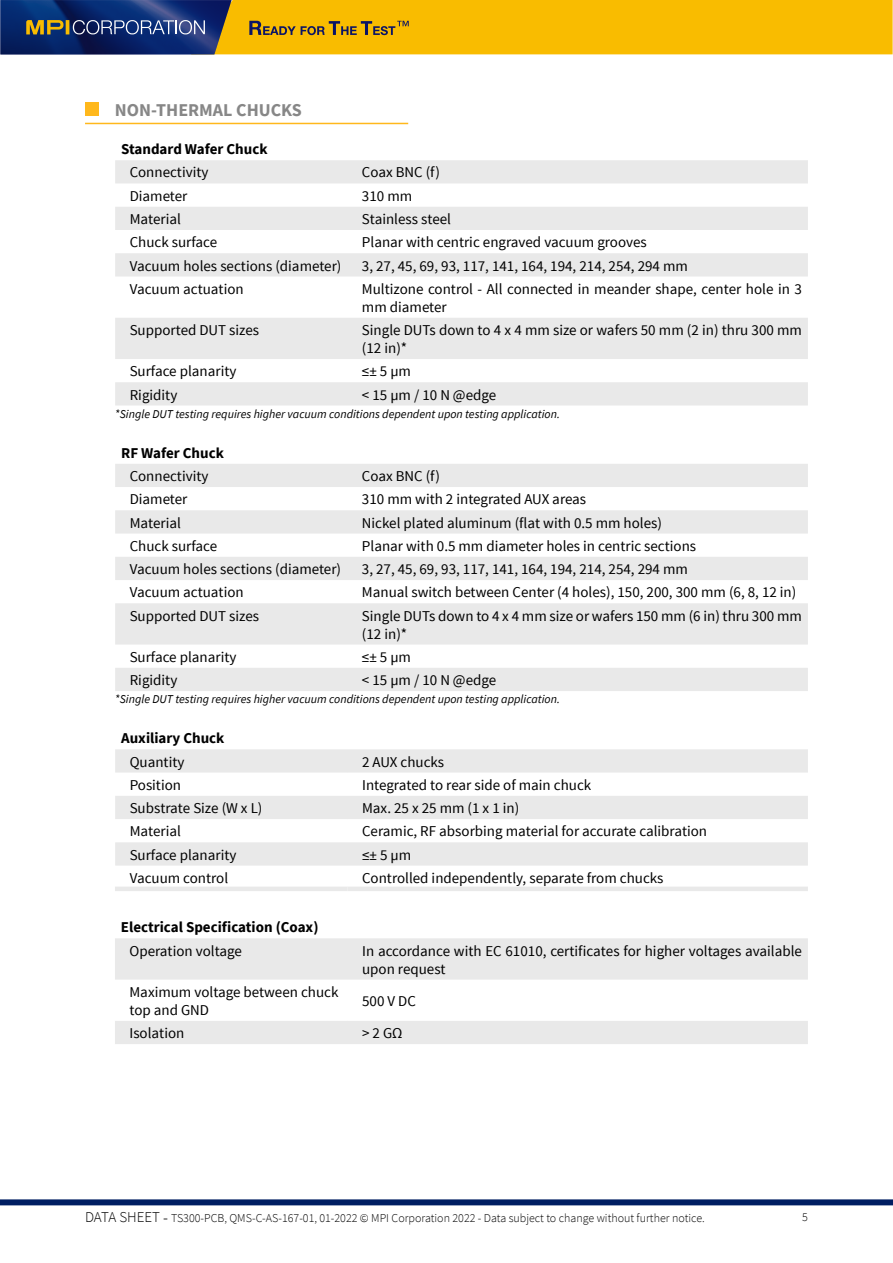
<style>
.page{position:relative;width:893px;height:1263px;background:#fff}
.page>*{position:absolute;margin:0;border:0;box-sizing:border-box;transform-origin:0 0}
.t1{font:700 18px "Source Sans Pro";color:#878787}
.t2{font:15px/18px "Source Sans Pro";color:#000}
.t3{font:700 15px "Source Sans Pro";color:#000}
.t4{font:italic 12px "Source Sans Pro";color:#000}
.t5{font:300 12px "Source Sans Pro";color:#000}
.s1{font-size:15px}
.s2{font-size:16.5px}
</style>
<div class="page">
<svg style="left:0;top:0;width:893px;height:54px;background:#bf981d"></svg>
<div style="left:0;top:1199px;width:893px;height:6px;background:#001e62"></div>
<svg style="left:115px;top:160px;width:693px;height:245px;fill:#e9e9e9"></svg>
<svg style="left:115px;top:464px;width:693px;height:227px;fill:#e9e9e9"></svg>
<svg style="left:115px;top:749px;width:693px;height:116px;fill:#e9e9e9"></svg>
<div style="left:115px;top:886px;width:233px;height:5px;background:#e9e9e9"></div>
<div style="left:348px;top:886px;width:460px;height:5px;background:#e9e9e9"></div>
<svg style="left:115px;top:938px;width:693px;height:106px;fill:#e9e9e9"></svg>
<hr style="left:85px;top:123px;width:323px;height:1px;background:#ffb81c">
<div style="left:85px;top:102px;width:14px;height:14px;background:#ffb81c"></div>
<p class="t1" style="left:115px;top:97px;width:188px">NON-THERMAL CHUCKS</p>
<p class="t3" style="left:121px;top:139px;width:148px">Standard Wafer Chuck</p>
<p class="t2" style="left:130px;top:164px;width:80px">Connectivity</p>
<p class="t2" style="left:362px;top:164px;width:79px">Coax BNC (f)</p>
<p class="t2" style="left:130px;top:187px;width:59px">Diameter</p>
<p class="t2" style="left:362px;top:187px;width:52px">310 mm</p>
<p class="t2" style="left:130px;top:210px;width:53px">Material</p>
<p class="t2" style="left:362px;top:210px;width:91px">Stainless steel</p>
<p class="t2" style="left:130px;top:234px;width:89px">Chuck surface</p>
<p class="t2" style="left:362px;top:234px;width:286px">Planar with centric engraved vacuum grooves</p>
<p class="t2" style="left:130px;top:257px;width:213px">Vacuum holes sections (diameter)</p>
<p class="t2" style="left:362px;top:257px;width:327px">3, 27, 45, 69, 93, 117, 141, 164, 194, 214, 254, 294 mm</p>
<p class="t2" style="left:130px;top:280px;width:116px">Vacuum actuation</p>
<p class="t2" style="left:362px;top:280px;width:441px">Multizone control - All connected in meander shape, center hole in 3 mm diameter</p>
<p class="t2" style="left:130px;top:321px;width:131px">Supported DUT sizes</p>
<p class="t2" style="left:362px;top:321px;width:441px">Single DUTs down to 4 x 4 mm size or wafers 50 mm (2 in) thru 300 mm (12 in)*</p>
<p class="t2" style="left:130px;top:363px;width:108px">Surface planarity</p>
<p class="t2" style="left:362px;top:363px;width:51px">≤± 5 µm</p>
<p class="t2" style="left:130px;top:386px;width:49px">Rigidity</p>
<p class="t2" style="left:362px;top:386px;width:136px">&lt; 15 µm / 10 N @edge</p>
<p class="t4" style="left:115px;top:406px;width:447px">*Single DUT testing requires higher vacuum conditions dependent upon testing application.</p>
<p class="t3" style="left:121px;top:443px;width:104px">RF Wafer Chuck</p>
<p class="t2" style="left:130px;top:467px;width:80px">Connectivity</p>
<p class="t2" style="left:362px;top:467px;width:79px">Coax BNC (f)</p>
<p class="t2" style="left:130px;top:491px;width:59px">Diameter</p>
<p class="t2" style="left:362px;top:491px;width:226px">310 mm with 2 integrated AUX areas</p>
<p class="t2" style="left:130px;top:514px;width:53px">Material</p>
<p class="t2" style="left:362px;top:514px;width:301px">Nickel plated aluminum (flat with 0.5 mm holes)</p>
<p class="t2" style="left:130px;top:537px;width:89px">Chuck surface</p>
<p class="t2" style="left:362px;top:537px;width:336px">Planar with 0.5 mm diameter holes in centric sections</p>
<p class="t2" style="left:130px;top:560px;width:213px">Vacuum holes sections (diameter)</p>
<p class="t2" style="left:362px;top:560px;width:327px">3, 27, 45, 69, 93, 117, 141, 164, 194, 214, 254, 294 mm</p>
<p class="t2" style="left:130px;top:584px;width:116px">Vacuum actuation</p>
<p class="t2" style="left:362px;top:584px;width:436px">Manual switch between Center (4 holes), 150, 200, 300 mm (6, 8, 12 in)</p>
<p class="t2" style="left:130px;top:607px;width:131px">Supported DUT sizes</p>
<p class="t2" style="left:362px;top:607px;width:441px">Single DUTs down to 4 x 4 mm size or wafers 150 mm (6 in) thru 300 mm (12 in)*</p>
<p class="t2" style="left:130px;top:648px;width:108px">Surface planarity</p>
<p class="t2" style="left:362px;top:648px;width:51px">≤± 5 µm</p>
<p class="t2" style="left:130px;top:671px;width:49px">Rigidity</p>
<p class="t2" style="left:362px;top:671px;width:136px">&lt; 15 µm / 10 N @edge</p>
<p class="t4" style="left:115px;top:691px;width:447px">*Single DUT testing requires higher vacuum conditions dependent upon testing application.</p>
<p class="t3" style="left:121px;top:728px;width:105px">Auxiliary Chuck</p>
<p class="t2" style="left:130px;top:753px;width:56px">Quantity</p>
<p class="t2" style="left:362px;top:753px;width:84px">2 AUX chucks</p>
<p class="t2" style="left:130px;top:776px;width:53px">Position</p>
<p class="t2" style="left:362px;top:776px;width:231px">Integrated to rear side of main chuck</p>
<p class="t2" style="left:130px;top:799px;width:134px">Substrate Size (W x L)</p>
<p class="t2" style="left:362px;top:799px;width:159px">Max. 25 x 25 mm (1 x 1 in)</p>
<p class="t2" style="left:130px;top:823px;width:53px">Material</p>
<p class="t2" style="left:362px;top:823px;width:347px">Ceramic, RF absorbing material for accurate calibration</p>
<p class="t2" style="left:130px;top:846px;width:108px">Surface planarity</p>
<p class="t2" style="left:362px;top:846px;width:51px">≤± 5 µm</p>
<p class="t2" style="left:130px;top:869px;width:100px">Vacuum control</p>
<p class="t2" style="left:362px;top:869px;width:303px">Controlled independently, separate from chucks</p>
<p class="t3" style="left:121px;top:917px;width:199px">Electrical Specification (Coax)</p>
<p class="t2" style="left:129px;top:942px;width:114px">Operation voltage</p>
<p class="t2" style="left:362px;top:942px;width:441px">In accordance with EC 61010, certificates for higher voltages available upon request</p>
<p class="t2" style="left:129px;top:983px;width:211px">Maximum voltage between chuck top and GND</p>
<p class="t2" style="left:362px;top:992px;width:55px">500 V DC</p>
<p class="t2" style="left:129px;top:1024px;width:56px">Isolation</p>
<p class="t2" style="left:362px;top:1024px;width:42px">&gt; 2 GΩ</p>
<p class="t5" style="left:85px;top:1210px;width:621px"><span class="s1">DATA SHEET</span> <span class="s2">-</span> TS300-PCB, QMS-C-AS-167-01, 01-2022 © MPI Corporation 2022 - Data subject to change without further notice.</p>
<p class="t5" style="left:802px;top:1209px;width:7px">5</p>
</div>
